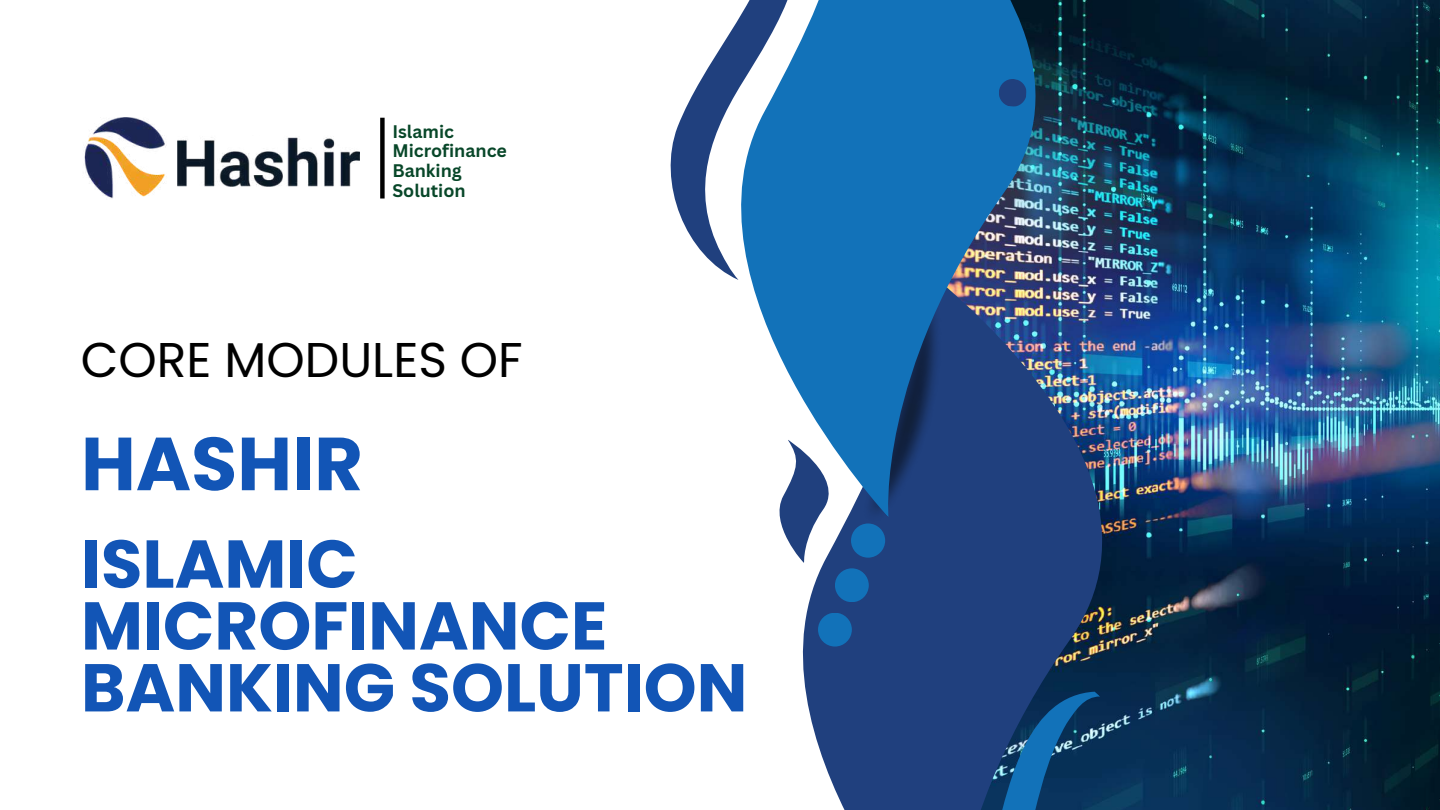
<style>
.page{position:relative;width:1440px;height:810px;background:#fff}
.page>*{position:absolute;margin:0;border:0;box-sizing:border-box;transform-origin:0 0}
.t1{font:700 75px "Poppins";color:#1255b6}
.t2{font:700 67.5px/61.9px "Poppins";color:#1255b6}
.t3{font:48.75px "Poppins";color:#000}
.t4{font:700 17.75px/20px "Canva Sans";color:#084729}
</style>
<div class="page">
<img style="left:1266px;top:0;width:174px;height:810px">
<img style="left:802px;top:157px;width:535px;height:653px">
<img style="left:867px;top:517px;width:97px;height:15px">
<img style="left:755px;top:0;width:511px;height:517px">
<svg style="left:670px;top:0;width:234px;height:294px;fill:#1272b9"></svg>
<svg style="left:755px;top:430px;width:112px;height:133px"></svg>
<svg style="left:802px;top:665px;width:378px;height:145px;background:#214779"></svg>
<div style="left:851px;top:523px;width:34px;height:35px;background:#1272b9;border-radius:50%"></div>
<div style="left:835px;top:568px;width:34px;height:34px;background:#1272b9;border-radius:50%"></div>
<div style="left:818px;top:613px;width:34px;height:34px;background:#1272b9;border-radius:50%"></div>
<svg style="left:998px;top:79px;width:29px;height:28px"></svg>
<img style="left:178px;top:137px;width:182px;height:49px">
<div style="left:380px;top:118px;width:5px;height:81px;background:#000"></div>
<img style="left:84px;top:118px;width:83px;height:81px">
<p class="t4" style="left:392px;top:121px;width:116px">Islamic<br>Microfinance<br>Banking<br>Solution</p>
<p class="t3" style="left:81px;top:326px;width:443px">CORE MODULES OF</p>
<p class="t1" style="left:81px;top:411px;width:284px">HASHIR</p>
<p class="t2" style="left:81px;top:533px;width:668px">ISLAMIC<br>MICROFINANCE<br>BANKING SOLUTION</p>
</div>
